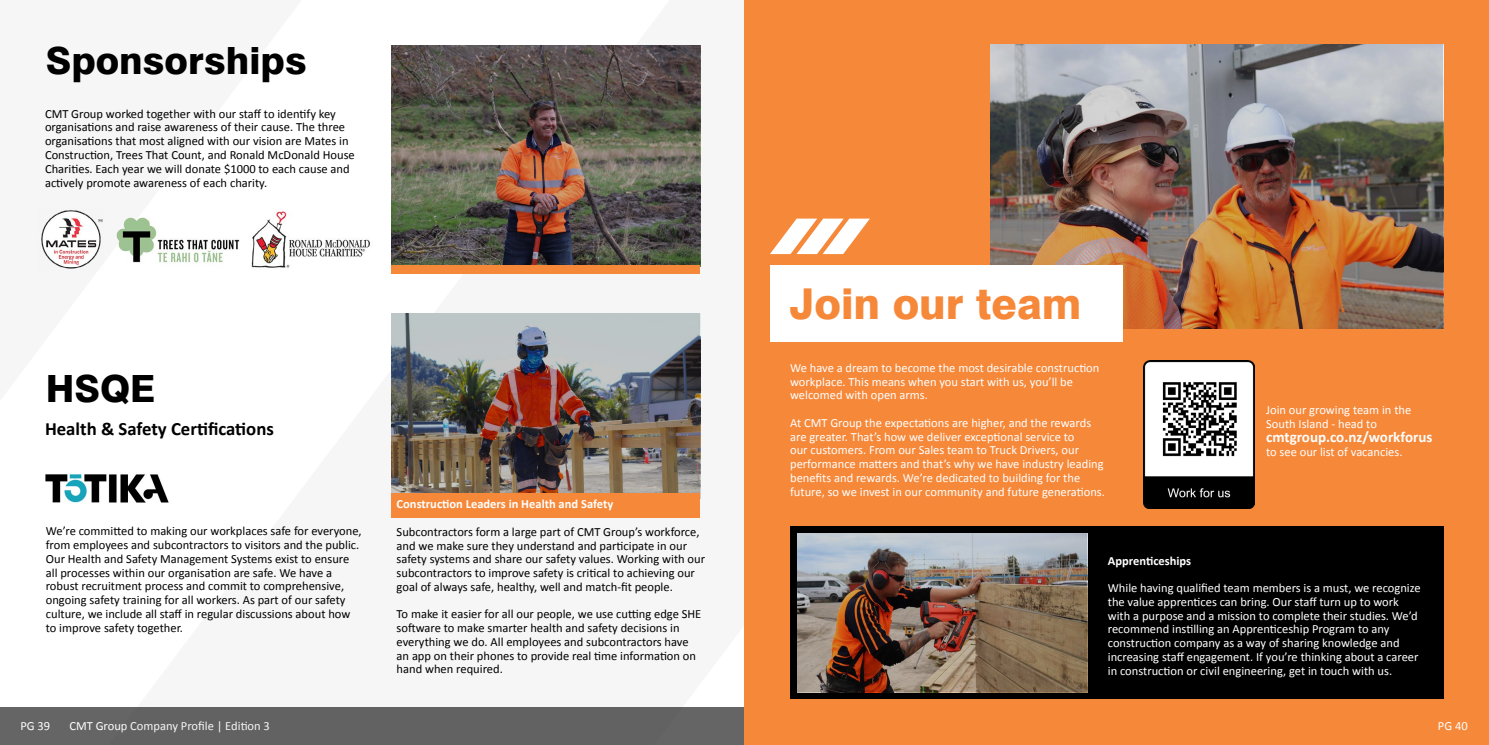
<style>
.page{position:relative;width:1489px;height:745px;background:#fff}
.page>*{position:absolute;margin:0;border:0;box-sizing:border-box;transform-origin:0 0}
.t1{font:800 42.5px "Swiss 721 BT";color:#f68839}
.t2{font:800 37.5px "Swiss 721 BT";color:#000}
.t3{font:700 18.75px "Calibri";color:#000}
.t4{font:700 15px "Calibri";color:#fff}
.t5{font:12.5px/13.8px "Calibri";color:#000}
.t6{font:12.5px/13.8px "Calibri";color:#fff}
.t7{font:700 12.5px "Calibri";color:#fff}
</style>
<div class="page">
<div style="left:0;top:706px;width:1488px;height:38px;background:#626262"></div>
<div style="left:744px;top:0;width:744px;height:744px;background:#f68839"></div>
<div style="left:790px;top:526px;width:653px;height:172px;background:#000"></div>
<img style="left:45px;top:474px;width:124px;height:29px">
<img style="left:1143px;top:360px;width:111px;height:148px">
<img style="left:40px;top:210px;width:63px;height:59px">
<img style="left:116px;top:217px;width:124px;height:46px">
<img style="left:251px;top:211px;width:119px;height:57px">
<img style="left:990px;top:44px;width:453px;height:284px">
<div style="left:770px;top:265px;width:352px;height:76px;background:#fff"></div>
<svg style="left:770px;top:218px;width:99px;height:36px"></svg>
<img style="left:391px;top:313px;width:309px;height:179px">
<img style="left:391px;top:45px;width:309px;height:220px">
<div style="left:391px;top:265px;width:309px;height:8px;background:#f68839"></div>
<div style="left:391px;top:492px;width:309px;height:25px;background:#f68839"></div>
<img style="left:797px;top:533px;width:289px;height:158px">
<img style="left:1160px;top:377px;width:80px;height:83px">
<h2 class="t2" style="left:46px;top:37px;width:262px">Sponsorships</h2>
<p class="t5" style="left:45px;top:106px;width:311px">CMT Group worked together with our staff to identify key organisations and raise awareness of their cause. The three organisations that most aligned with our vision are Mates in Construction, Trees That Count, and Ronald McDonald House Charities. Each year we will donate $1000 to each cause and actively promote awareness of each charity.</p>
<h2 class="t2" style="left:46px;top:365px;width:111px">HSQE</h2>
<h3 class="t3" style="left:45px;top:415px;width:230px">Health &amp; Safety Certifications</h3>
<p class="t5" style="left:46px;top:523px;width:317px">We’re committed to making our workplaces safe for everyone, from employees and subcontractors to visitors and the public.<br>Our Health and Safety Management Systems exist to ensure all processes within our organisation are safe. We have a robust recruitment process and commit to comprehensive, ongoing safety training for all workers. As part of our safety culture, we include all staff in regular discussions about how to improve safety together.</p>
<p class="t6" style="left:20px;top:718px;width:31px">PG 39</p>
<p class="t6" style="left:69px;top:718px;width:202px">CMT Group Company Profile | Edition 3</p>
<p class="t7" style="left:396px;top:495px;width:218px">Construction Leaders in Health and Safety</p>
<p class="t5" style="left:396px;top:524px;width:310px">Subcontractors form a large part of CMT Group’s workforce, and we make sure they understand and participate in our safety systems and share our safety values. Working with our subcontractors to improve safety is critical to achieving our goal of always safe, healthy, well and match-fit people.</p>
<p class="t5" style="left:396px;top:606px;width:306px">To make it easier for all our people, we use cutting edge SHE software to make smarter health and safety decisions in everything we do. All employees and subcontractors have an app on their phones to provide real time information on hand when required.</p>
<h1 class="t1" style="left:789px;top:278px;width:293px">Join our team</h1>
<p class="t6" style="left:790px;top:360px;width:311px">We have a dream to become the most desirable construction workplace. This means when you start with us, you’ll be welcomed with open arms.</p>
<p class="t6" style="left:790px;top:415px;width:316px">At CMT Group the expectations are higher, and the rewards are greater. That’s how we deliver exceptional service to<br>our customers. From our Sales team to Truck Drivers, our performance matters and that’s why we have industry leading benefits and rewards. We’re dedicated to building for the future, so we invest in our community and future generations.</p>
<p class="t6" style="left:1265px;top:403px;width:147px">Join our growing team in the<br>South Island - head to</p>
<p class="t4" style="left:1265px;top:426px;width:168px">cmtgroup.co.nz/workforus</p>
<p class="t6" style="left:1265px;top:444px;width:138px">to see our list of vacancies.</p>
<p class="t7" style="left:1107px;top:551px;width:85px">Apprenticeships</p>
<p class="t6" style="left:1107px;top:580px;width:314px">While having qualified team members is a must, we recognize the value apprentices can bring. Our staff turn up to work with a purpose and a mission to complete their studies. We’d recommend instilling an Apprenticeship Program to any construction company as a way of sharing knowledge and increasing staff engagement. If you’re thinking about a career in construction or civil engineering, get in touch with us.</p>
<p class="t6" style="left:1437px;top:718px;width:31px">PG 40</p>
</div>
